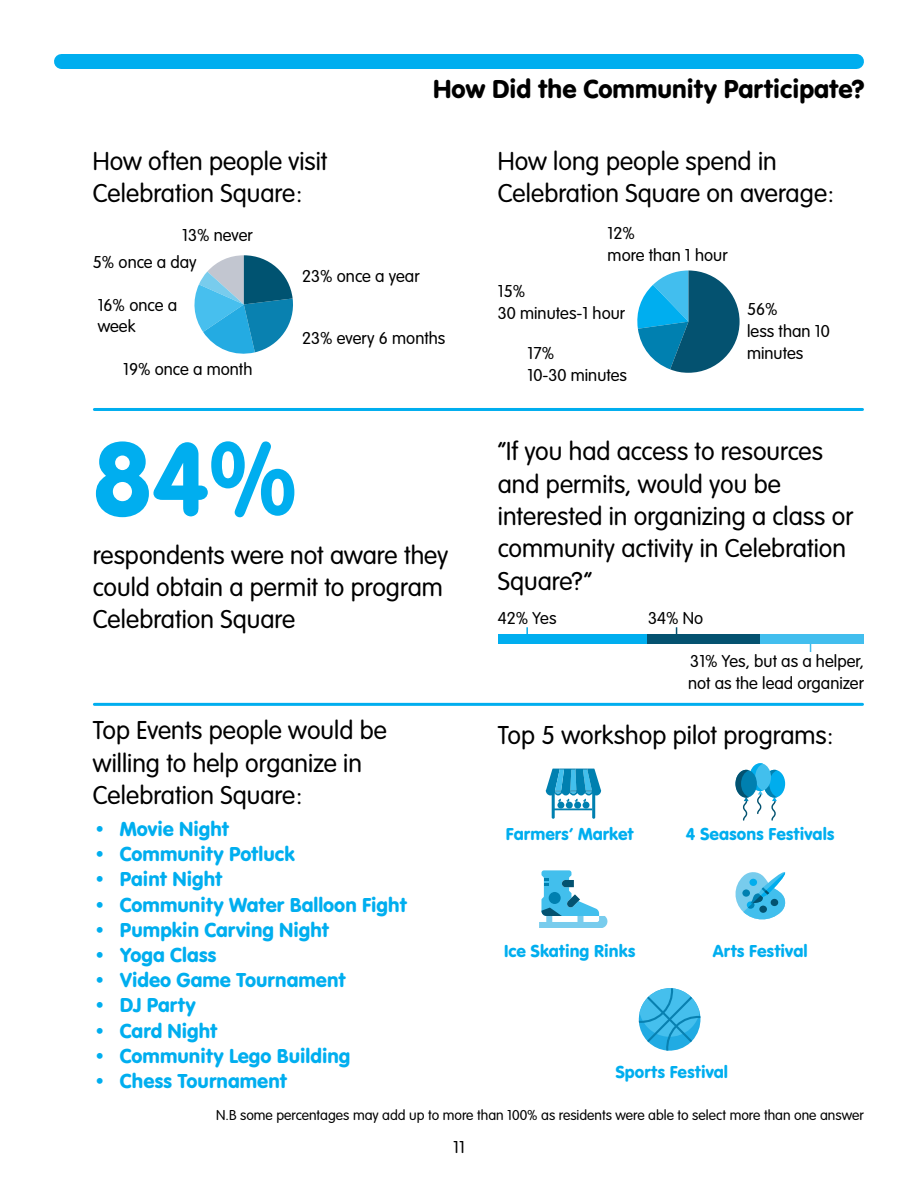
<style>
.page{position:relative;width:918px;height:1188px;background:#fff}
.page>*{position:absolute;margin:0;border:0;box-sizing:border-box;transform-origin:0 0}
.t1{font:108px "VAG Rundschrift D";color:#00aeef}
.t2{font:300 27px/32.4px "VAG Rundschrift D";color:#000}
.t3{font:27px "VAG Rundschrift D";color:#000}
.t4{font:21px "VAG Rundschrift D";color:#00aeef}
.t5{font:300 18px/21.6px "VAG Rundschrift D";color:#000}
.t6{font:18px "VAG Rundschrift D";letter-spacing:-.005em;color:#00aeef}
.t7{font:300 15px "VAG Rundschrift D";color:#000}
</style>
<div class="page">
<hr style="left:94px;top:408px;width:769px;height:3px;background:#00aeef">
<hr style="left:94px;top:703px;width:769px;height:3px;background:#00aeef">
<div style="left:62px;top:54px;width:794px;height:15px;background:#00aeef"></div>
<div style="left:760px;top:635px;width:104px;height:9px;background:#42beee"></div>
<div style="left:646px;top:635px;width:114px;height:9px;background:#045270"></div>
<div style="left:498px;top:635px;width:148px;height:9px;background:#00aeef"></div>
<svg style="left:526px;top:627px;width:2px;height:8px"></svg>
<svg style="left:194px;top:255px;width:99px;height:99px"></svg>
<svg style="left:637px;top:270px;width:103px;height:103px"></svg>
<svg style="left:546px;top:769px;width:55px;height:50px"></svg>
<svg style="left:735px;top:763px;width:50px;height:58px"></svg>
<svg style="left:735px;top:872px;width:51px;height:48px"></svg>
<svg style="left:539px;top:870px;width:69px;height:58px"></svg>
<div style="left:549px;top:892px;width:12px;height:12px;background:#0080b0;border-radius:50%"></div>
<svg style="left:639px;top:988px;width:62px;height:63px"></svg>
<p class="t3" style="left:433px;top:73px;width:433px">How Did the Community Participate?</p>
<p class="t2" style="left:93px;top:145px;width:236px">How often people visit</p>
<p class="t2" style="left:498px;top:145px;width:280px">How long people spend in</p>
<p class="t2" style="left:93px;top:178px;width:211px">Celebration Square:</p>
<p class="t2" style="left:498px;top:178px;width:338px">Celebration Square on average:</p>
<p class="t5" style="left:182px;top:225px;width:72px">13% never</p>
<p class="t5" style="left:608px;top:223px;width:122px">12%<br>more than 1 hour</p>
<p class="t5" style="left:93px;top:252px;width:105px">5% once a day</p>
<p class="t5" style="left:302px;top:266px;width:119px">23% once a year</p>
<p class="t5" style="left:498px;top:281px;width:29px">15%</p>
<p class="t5" style="left:98px;top:294px;width:81px">16% once a</p>
<p class="t5" style="left:498px;top:302px;width:129px">30 minutes-1 hour</p>
<p class="t5" style="left:747px;top:299px;width:32px">56%</p>
<p class="t5" style="left:98px;top:316px;width:39px">week</p>
<p class="t5" style="left:747px;top:321px;width:84px">less than 10</p>
<p class="t5" style="left:302px;top:328px;width:145px">23% every 6 months</p>
<p class="t5" style="left:528px;top:343px;width:28px">17%</p>
<p class="t5" style="left:747px;top:342px;width:58px">minutes</p>
<p class="t5" style="left:123px;top:359px;width:131px">19% once a month</p>
<p class="t5" style="left:528px;top:364px;width:101px">10-30 minutes</p>
<p class="t1" style="left:93px;top:415px;width:205px">84%</p>
<p class="t2" style="left:93px;top:539px;width:357px">respondents were not aware they could obtain a permit to program<br>Celebration Square</p>
<p class="t2" style="left:498px;top:436px;width:357px">“If you had access to resources and permits, would you be interested in organizing a class or community activity in Celebration</p>
<p class="t2" style="left:498px;top:565px;width:96px">Square?”</p>
<p class="t5" style="left:498px;top:608px;width:60px">42% Yes</p>
<p class="t5" style="left:648px;top:608px;width:57px">34% No</p>
<p class="t5" style="left:688px;top:651px;width:177px">31% Yes, but as a helper, not as the lead organizer</p>
<p class="t2" style="left:93px;top:715px;width:296px">Top Events people would be willing to help organize in<br>Celebration Square:</p>
<p class="t4" style="left:93px;top:817px;width:138px">• Movie Night</p>
<p class="t4" style="left:93px;top:842px;width:204px">• Community Potluck</p>
<p class="t4" style="left:93px;top:867px;width:131px">• Paint Night</p>
<p class="t4" style="left:93px;top:892px;width:316px">• Community Water Balloon Fight</p>
<p class="t4" style="left:93px;top:917px;width:238px">• Pumpkin Carving Night</p>
<p class="t4" style="left:93px;top:943px;width:125px">• Yoga Class</p>
<p class="t4" style="left:93px;top:968px;width:255px">• Video Game Tournament</p>
<p class="t4" style="left:93px;top:993px;width:105px">• DJ Party</p>
<p class="t4" style="left:93px;top:1018px;width:126px">• Card Night</p>
<p class="t4" style="left:93px;top:1043px;width:259px">• Community Lego Building</p>
<p class="t4" style="left:93px;top:1069px;width:196px">• Chess Tournament</p>
<p class="t2" style="left:498px;top:719px;width:337px">Top 5 workshop pilot programs:</p>
<p class="t6" style="left:506px;top:823px;width:129px">Farmers’ Market</p>
<p class="t6" style="left:686px;top:823px;width:150px">4 Seasons Festivals</p>
<p class="t6" style="left:504px;top:940px;width:133px">Ice Skating Rinks</p>
<p class="t6" style="left:713px;top:940px;width:96px">Arts Festival</p>
<p class="t6" style="left:615px;top:1061px;width:114px">Sports Festival</p>
<p class="t7" style="left:216px;top:1107px;width:649px">N.B some percentages may add up to more than 100% as residents were able to select more than one answer</p>
<p class="t5" style="left:453px;top:1137px;width:13px">11</p>
</div>
